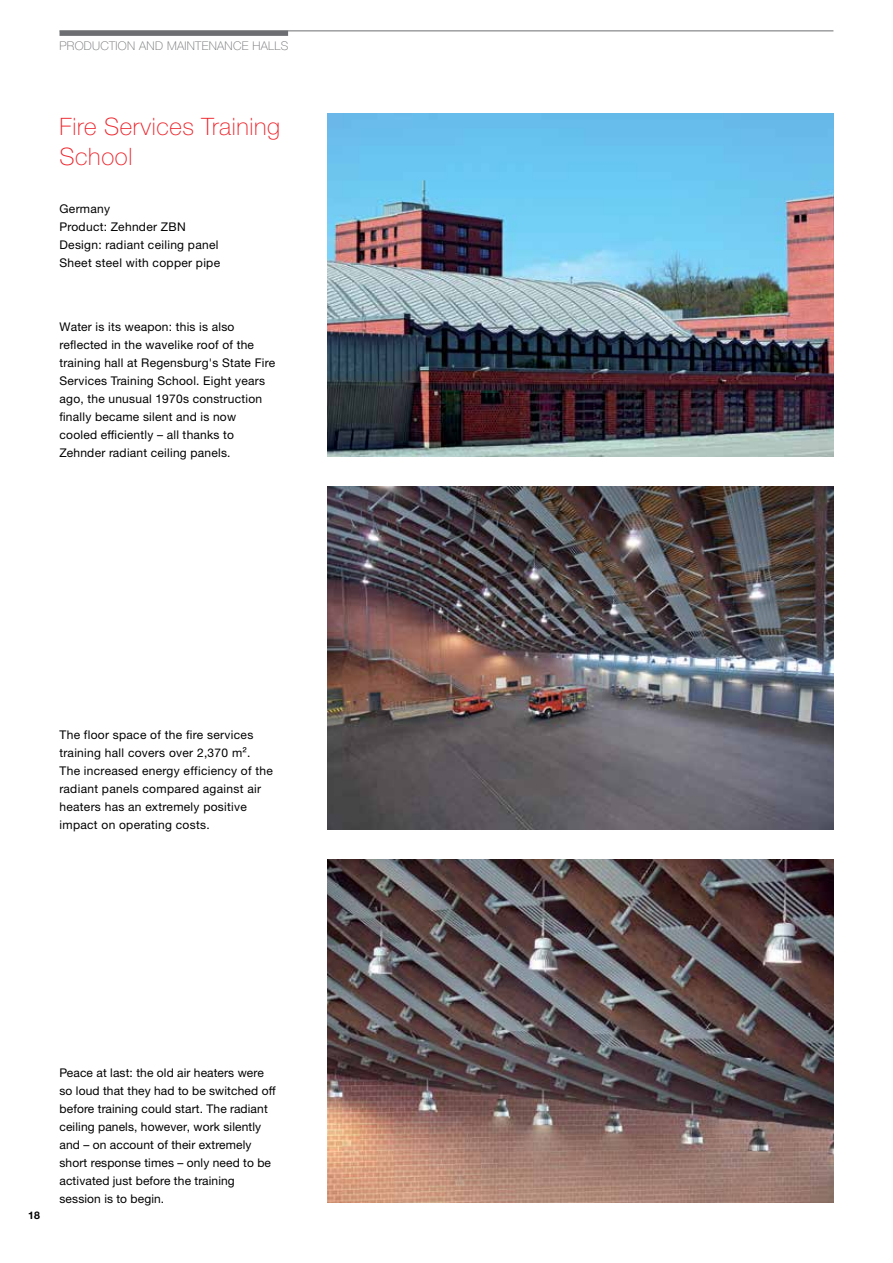
<style>
.page{position:relative;width:893px;height:1263px;background:#fff}
.page>*{position:absolute;margin:0;border:0;box-sizing:border-box;transform-origin:0 0}
.t1{font:100 24px/30px "Helvetica Neue LTW1 G";letter-spacing:.025em;color:#ed2027}
.t2{font:12px/18px "Helvetica Neuefor Zehnder";letter-spacing:.02em;color:#000}
.t3{font:100 12px "Helvetica Neue LTW1 G";letter-spacing:.025em;color:#6d6e71}
.t4{font:700 10.5px "Helvetica Neue LTW1 G";color:#000}
</style>
<div class="page">
<hr style="left:60px;top:31px;width:773px;height:1px;background:#6d6e71">
<div style="left:60px;top:31px;width:228px;height:5px;background:#6d6e71"></div>
<img style="left:327px;top:114px;width:506px;height:343px">
<img style="left:327px;top:859px;width:506px;height:343px">
<img style="left:327px;top:487px;width:506px;height:343px">
<p class="t3" style="left:60px;top:38px;width:230px">PRODUCTION AND MAINTENANCE HALLS</p>
<h1 class="t1" style="left:60px;top:112px;width:222px">Fire Services Training<br>School</h1>
<p class="t2" style="left:60px;top:200px;width:162px">Germany<br>Product: Zehnder ZBN<br>Design: radiant ceiling panel<br>Sheet steel with copper pipe</p>
<p class="t2" style="left:60px;top:318px;width:217px">Water is its weapon: this is also reflected in the wavelike roof of the training hall at Regensburg's State Fire Services Training School. Eight years ago, the unusual 1970s construction finally became silent and is now cooled efficiently – all thanks to Zehnder radiant ceiling panels.</p>
<p class="t2" style="left:60px;top:726px;width:215px">The floor space of the fire services training hall covers over 2,370 m².<br>The increased energy efficiency of the radiant panels compared against air heaters has an extremely positive impact on operating costs.</p>
<p class="t4" style="left:28px;top:1209px;width:13px">18</p>
<p class="t2" style="left:60px;top:1064px;width:218px">Peace at last: the old air heaters were so loud that they had to be switched off before training could start. The radiant ceiling panels, however, work silently and – on account of their extremely short response times – only need to be activated just before the training session is to begin.</p>
</div>
